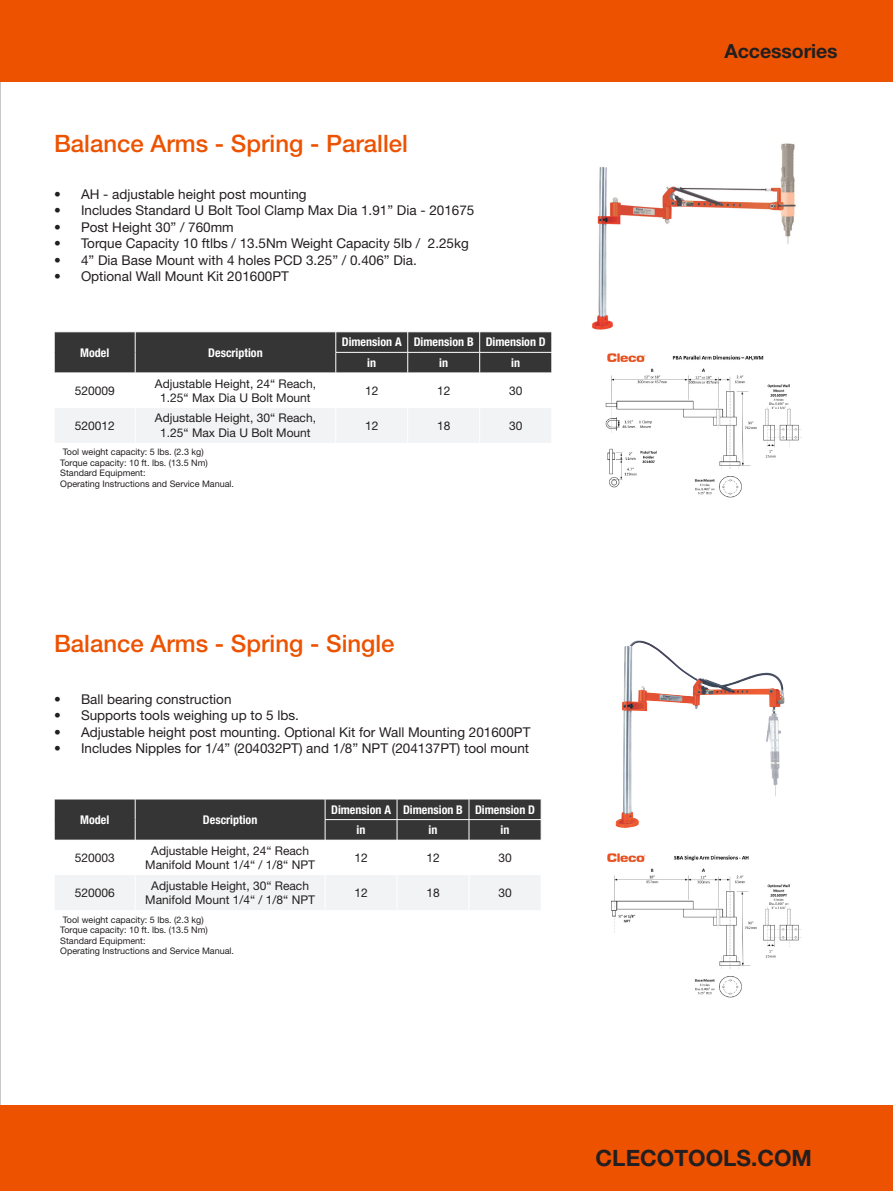
<style>
.page{position:relative;width:893px;height:1191px;background:#fff}
.page>*{position:absolute;margin:0;border:0;box-sizing:border-box;transform-origin:0 0}
.Series{font:500 24px "Helvetica Neue LT Pro";color:#ed5200}
.t1{font:700 22.5px "Helvetica Neue LT Pro";color:#231f20}
.product_category{font:700 19.5px "Helvetica Neue LT Pro";letter-spacing:-.005em;color:#231f20}
.t2{font:13.5px "Helvetica Neue LT Pro";color:#231f20}
.Contents-Font-HelveticaNeue-Regular_Cont{font:12px/14.4px "Helvetica Neue LT Pro";color:#231f20;text-align:center}
.Contents-Font-HelveticaNeue-CdnsBold_Con{font:700 condensed 12px "Helvetica Neue LT Pro";color:#fff}
.Contents-Left-Small{font:9px/10.5px "Helvetica Neue LT Pro";color:#231f20}
</style>
<div class="page">
<div style="left:0;top:1106px;width:893px;height:85px;background:#ed5200"></div>
<div style="left:55px;top:408px;width:496px;height:35px;background:#f2f3f4"></div>
<svg style="left:54px;top:332px;width:498px;height:41px;background:#3e3d3e"></svg>
<hr style="left:135px;top:408px;width:1px;height:35px;background:#fff">
<hr style="left:336px;top:408px;width:1px;height:35px;background:#fff">
<hr style="left:407px;top:408px;width:1px;height:35px;background:#fff">
<hr style="left:479px;top:408px;width:1px;height:35px;background:#fff">
<img style="left:592px;top:143px;width:204px;height:187px">
<img style="left:605px;top:353px;width:196px;height:145px">
<div style="left:55px;top:875px;width:485px;height:35px;background:#f2f3f4"></div>
<svg style="left:54px;top:799px;width:488px;height:41px;background:#3e3d3e"></svg>
<hr style="left:135px;top:875px;width:1px;height:35px;background:#fff">
<hr style="left:325px;top:875px;width:1px;height:35px;background:#fff">
<hr style="left:397px;top:875px;width:1px;height:35px;background:#fff">
<hr style="left:469px;top:875px;width:1px;height:35px;background:#fff">
<img style="left:616px;top:646px;width:169px;height:182px">
<img style="left:607px;top:853px;width:194px;height:145px">
<div style="left:0;top:0;width:893px;height:81px;background:#ed5200"></div>
<p class="Series" style="left:54px;top:129px;width:355px">Balance Arms - Spring - Parallel</p>
<p class="t2" style="left:54px;top:186px;width:254px">• AH - adjustable height post mounting</p>
<p class="t2" style="left:54px;top:202px;width:422px">• Includes Standard U Bolt Tool Clamp Max Dia 1.91” Dia - 201675</p>
<p class="t2" style="left:54px;top:219px;width:181px">• Post Height 30” / 760mm</p>
<p class="t2" style="left:54px;top:235px;width:416px">• Torque Capacity 10 ftlbs / 13.5Nm Weight Capacity 5lb / 2.25kg</p>
<p class="t2" style="left:54px;top:252px;width:364px">• 4” Dia Base Mount with 4 holes PCD 3.25” / 0.406” Dia.</p>
<p class="t2" style="left:54px;top:268px;width:236px">• Optional Wall Mount Kit 201600PT</p>
<p class="Contents-Font-HelveticaNeue-CdnsBold_Con" style="left:80px;top:345px;width:31px">Model</p>
<p class="Contents-Font-HelveticaNeue-CdnsBold_Con" style="left:208px;top:345px;width:56px">Description</p>
<p class="Contents-Font-HelveticaNeue-CdnsBold_Con" style="left:342px;top:335px;width:61px">Dimension A</p>
<p class="Contents-Font-HelveticaNeue-CdnsBold_Con" style="left:414px;top:335px;width:61px">Dimension B</p>
<p class="Contents-Font-HelveticaNeue-CdnsBold_Con" style="left:486px;top:335px;width:62px">Dimension D</p>
<p class="Contents-Font-HelveticaNeue-CdnsBold_Con" style="left:367px;top:355px;width:10px">in</p>
<p class="Contents-Font-HelveticaNeue-CdnsBold_Con" style="left:439px;top:355px;width:10px">in</p>
<p class="Contents-Font-HelveticaNeue-CdnsBold_Con" style="left:511px;top:355px;width:10px">in</p>
<p class="Contents-Font-HelveticaNeue-Regular_Cont" style="left:75px;top:383px;width:42px">520009</p>
<p class="Contents-Font-HelveticaNeue-Regular_Cont" style="left:155px;top:376px;width:163px">Adjustable Height, 24“ Reach,<br>1.25“ Max Dia U Bolt Mount</p>
<p class="Contents-Font-HelveticaNeue-Regular_Cont" style="left:365px;top:383px;width:15px">12</p>
<p class="Contents-Font-HelveticaNeue-Regular_Cont" style="left:437px;top:383px;width:15px">12</p>
<p class="Contents-Font-HelveticaNeue-Regular_Cont" style="left:509px;top:383px;width:15px">30</p>
<p class="Contents-Font-HelveticaNeue-Regular_Cont" style="left:75px;top:418px;width:42px">520012</p>
<p class="Contents-Font-HelveticaNeue-Regular_Cont" style="left:155px;top:411px;width:163px">Adjustable Height, 30“ Reach,<br>1.25“ Max Dia U Bolt Mount</p>
<p class="Contents-Font-HelveticaNeue-Regular_Cont" style="left:365px;top:418px;width:15px">12</p>
<p class="Contents-Font-HelveticaNeue-Regular_Cont" style="left:437px;top:418px;width:15px">18</p>
<p class="Contents-Font-HelveticaNeue-Regular_Cont" style="left:509px;top:418px;width:15px">30</p>
<p class="Contents-Left-Small" style="left:60px;top:446px;width:175px">Tool weight capacity: 5 lbs. (2.3 kg)<br>Torque capacity: 10 ft. lbs. (13.5 Nm)<br>Standard Equipment:<br>Operating Instructions and Service Manual.</p>
<p class="Series" style="left:54px;top:629px;width:342px">Balance Arms - Spring - Single</p>
<p class="t2" style="left:54px;top:690px;width:179px">• Ball bearing construction</p>
<p class="t2" style="left:54px;top:707px;width:247px">• Supports tools weighing up to 5 lbs.</p>
<p class="t2" style="left:54px;top:723px;width:478px">• Adjustable height post mounting. Optional Kit for Wall Mounting 201600PT</p>
<p class="t2" style="left:54px;top:740px;width:477px">• Includes Nipples for 1/4” (204032PT) and 1/8” NPT (204137PT) tool mount</p>
<p class="Contents-Font-HelveticaNeue-CdnsBold_Con" style="left:80px;top:812px;width:31px">Model</p>
<p class="Contents-Font-HelveticaNeue-CdnsBold_Con" style="left:203px;top:812px;width:56px">Description</p>
<p class="Contents-Font-HelveticaNeue-CdnsBold_Con" style="left:331px;top:802px;width:61px">Dimension A</p>
<p class="Contents-Font-HelveticaNeue-CdnsBold_Con" style="left:403px;top:802px;width:61px">Dimension B</p>
<p class="Contents-Font-HelveticaNeue-CdnsBold_Con" style="left:475px;top:802px;width:62px">Dimension D</p>
<p class="Contents-Font-HelveticaNeue-CdnsBold_Con" style="left:357px;top:822px;width:10px">in</p>
<p class="Contents-Font-HelveticaNeue-CdnsBold_Con" style="left:429px;top:822px;width:10px">in</p>
<p class="Contents-Font-HelveticaNeue-CdnsBold_Con" style="left:501px;top:822px;width:10px">in</p>
<p class="Contents-Font-HelveticaNeue-Regular_Cont" style="left:75px;top:850px;width:42px">520003</p>
<p class="Contents-Font-HelveticaNeue-Regular_Cont" style="left:145px;top:843px;width:171px">Adjustable Height, 24“ Reach<br>Manifold Mount 1/4“ / 1/8“ NPT</p>
<p class="Contents-Font-HelveticaNeue-Regular_Cont" style="left:354px;top:850px;width:15px">12</p>
<p class="Contents-Font-HelveticaNeue-Regular_Cont" style="left:426px;top:850px;width:15px">12</p>
<p class="Contents-Font-HelveticaNeue-Regular_Cont" style="left:498px;top:850px;width:15px">30</p>
<p class="Contents-Font-HelveticaNeue-Regular_Cont" style="left:75px;top:885px;width:42px">520006</p>
<p class="Contents-Font-HelveticaNeue-Regular_Cont" style="left:145px;top:878px;width:171px">Adjustable Height, 30“ Reach<br>Manifold Mount 1/4“ / 1/8“ NPT</p>
<p class="Contents-Font-HelveticaNeue-Regular_Cont" style="left:354px;top:885px;width:15px">12</p>
<p class="Contents-Font-HelveticaNeue-Regular_Cont" style="left:426px;top:885px;width:15px">18</p>
<p class="Contents-Font-HelveticaNeue-Regular_Cont" style="left:498px;top:885px;width:15px">30</p>
<p class="Contents-Left-Small" style="left:60px;top:914px;width:175px">Tool weight capacity: 5 lbs. (2.3 kg)<br>Torque capacity: 10 ft. lbs. (13.5 Nm)<br>Standard Equipment:<br>Operating Instructions and Service Manual.</p>
<p class="product_category" style="left:725px;top:39px;width:115px">Accessories</p>
<p class="t1" style="left:596px;top:1143px;width:218px">CLECOTOOLS.COM</p>
</div>
